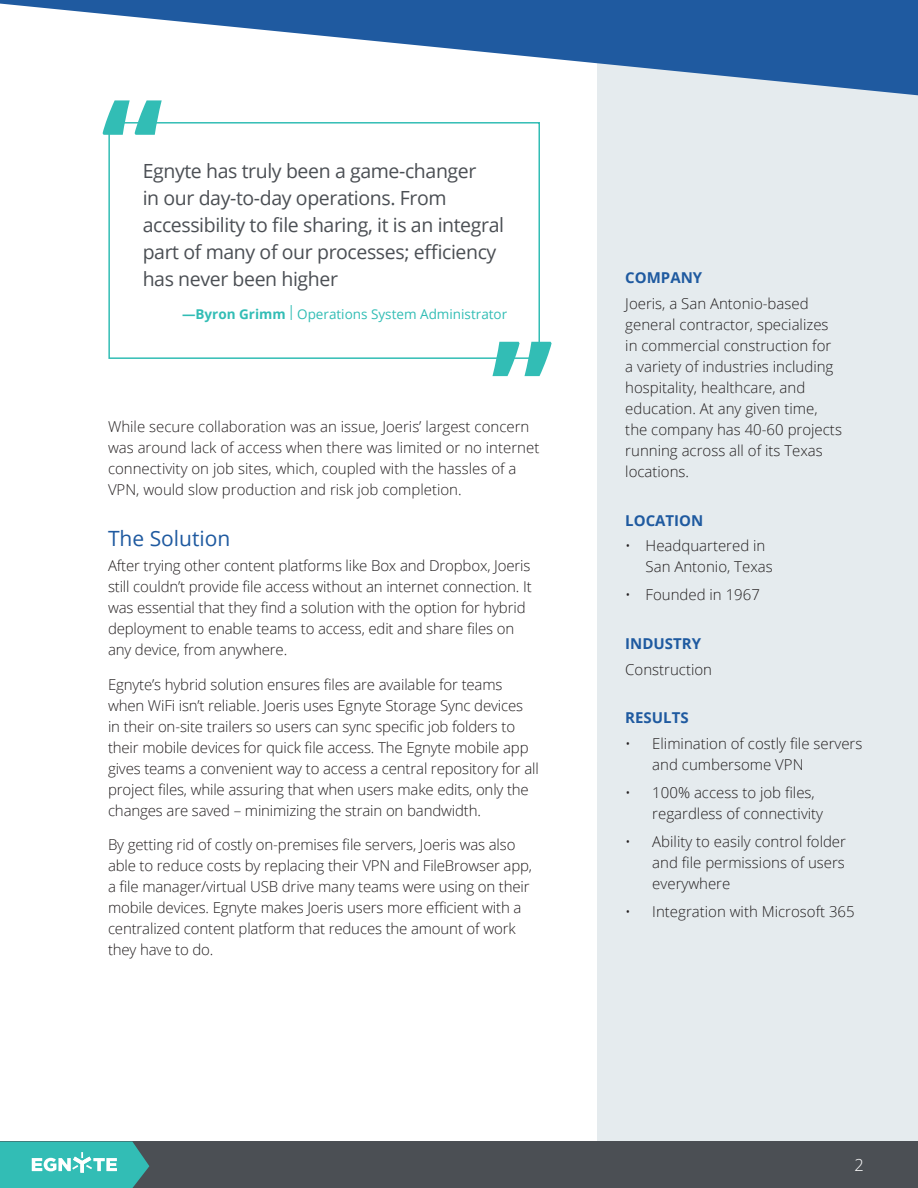
<style>
.page{position:relative;width:918px;height:1188px;background:#fff}
.page>*{position:absolute;margin:0;border:0;box-sizing:border-box;transform-origin:0 0}
.A_head{font:21px "Open Sans";color:#1f5aa0}
.quote{font:19.5px/27px "Open Sans";letter-spacing:-.02em;color:#4b4f54}
.t1{font:300 16.5px "Open Sans";color:#fff}
.copy{font:300 15px/21px "Open Sans";letter-spacing:-.01em;color:#231f20}
.sidebar_copy{font:300 15px/21px "Open Sans";color:#231f20}
.sidebar_bullets{font:300 15px/21px "Open Sans";color:#231f20}
.sidebar_header{font:700 15px "Open Sans";color:#1f5aa0}
.quote_attribute{font:13.5px "Open Sans";color:#32bdb5}
.s1{font-weight:700}
.s2{font-weight:300;font-size:19.5px}
</style>
<div class="page">
<div style="left:597px;top:0;width:321px;height:1188px;background:#e5ebee"></div>
<div style="left:108px;top:122px;width:432px;height:237px;background:#fff;border:2px solid #32bdb5"></div>
<svg style="left:103px;top:100px;width:59px;height:35px"></svg>
<svg style="left:492px;top:342px;width:60px;height:34px"></svg>
<svg style="left:0;top:0;width:918px;height:96px;fill:#1f5aa0"></svg>
<div style="left:0;top:1142px;width:918px;height:46px;background:#4b4f54"></div>
<svg style="left:0;top:1142px;width:149px;height:46px;background:#47bdb6"></svg>
<p class="quote" style="left:143px;top:156px;width:363px">Egnyte has truly been a game-changer<br>in our day-to-day operations. From accessibility to file sharing, it is an integral part of many of our processes; efficiency has never been higher</p>
<p class="quote_attribute" style="left:182px;top:304px;width:327px"><span class="s1">—Byron Grimm</span> <span class="s2">l</span> Operations System Administrator</p>
<p class="copy" style="left:108px;top:415px;width:433px">While secure collaboration was an issue, Joeris’ largest concern was around lack of access when there was limited or no internet connectivity on job sites, which, coupled with the hassles of a VPN, would slow production and risk job completion.</p>
<p class="A_head" style="left:108px;top:524px;width:124px">The Solution</p>
<p class="copy" style="left:108px;top:555px;width:425px">After trying other content platforms like Box and Dropbox, Joeris still couldn’t provide file access without an internet connection. It was essential that they find a solution with the option for hybrid deployment to enable teams to access, edit and share files on any device, from anywhere.</p>
<p class="copy" style="left:108px;top:674px;width:432px">Egnyte’s hybrid solution ensures files are available for teams when WiFi isn’t reliable. Joeris uses Egnyte Storage Sync devices in their on-site trailers so users can sync specific job folders to their mobile devices for quick file access. The Egnyte mobile app gives teams a convenient way to access a central repository for all project files, while assuring that when users make edits, only the changes are saved – minimizing the strain on bandwidth.</p>
<p class="copy" style="left:108px;top:834px;width:426px">By getting rid of costly on-premises file servers, Joeris was also able to reduce costs by replacing their VPN and FileBrowser app, a file manager/virtual USB drive many teams were using on their mobile devices. Egnyte makes Joeris users more efficient with a centralized content platform that reduces the amount of work they have to do.</p>
<p class="sidebar_header" style="left:625px;top:267px;width:78px">COMPANY</p>
<p class="sidebar_copy" style="left:625px;top:292px;width:218px">Joeris, a San Antonio-based general contractor, specializes in commercial construction for a variety of industries including hospitality, healthcare, and education. At any given time, the company has 40-60 projects running across all of its Texas locations.</p>
<p class="sidebar_header" style="left:625px;top:509px;width:80px">LOCATION</p>
<p class="sidebar_bullets" style="left:646px;top:535px;width:129px;text-indent:-20px">• Headquartered in<br>San Antonio, Texas</p>
<p class="sidebar_bullets" style="left:625px;top:584px;width:136px">• Founded in 1967</p>
<p class="sidebar_header" style="left:625px;top:633px;width:77px">INDUSTRY</p>
<p class="sidebar_bullets" style="left:625px;top:658px;width:88px">Construction</p>
<p class="sidebar_header" style="left:625px;top:707px;width:65px">RESULTS</p>
<p class="copy" style="left:652px;top:733px;width:212px;text-indent:-27px">• Elimination of costly file servers and cumbersome VPN</p>
<p class="copy" style="left:652px;top:782px;width:172px;text-indent:-27px">• 100% access to job files, regardless of connectivity</p>
<p class="copy" style="left:652px;top:830px;width:195px;text-align:justify;text-indent:-27px">• Ability to easily control folder and file permissions of users everywhere</p>
<p class="copy" style="left:625px;top:900px;width:231px">• Integration with Microsoft 365</p>
<p class="t1" style="left:855px;top:1154px;width:11px">2</p>
</div>
